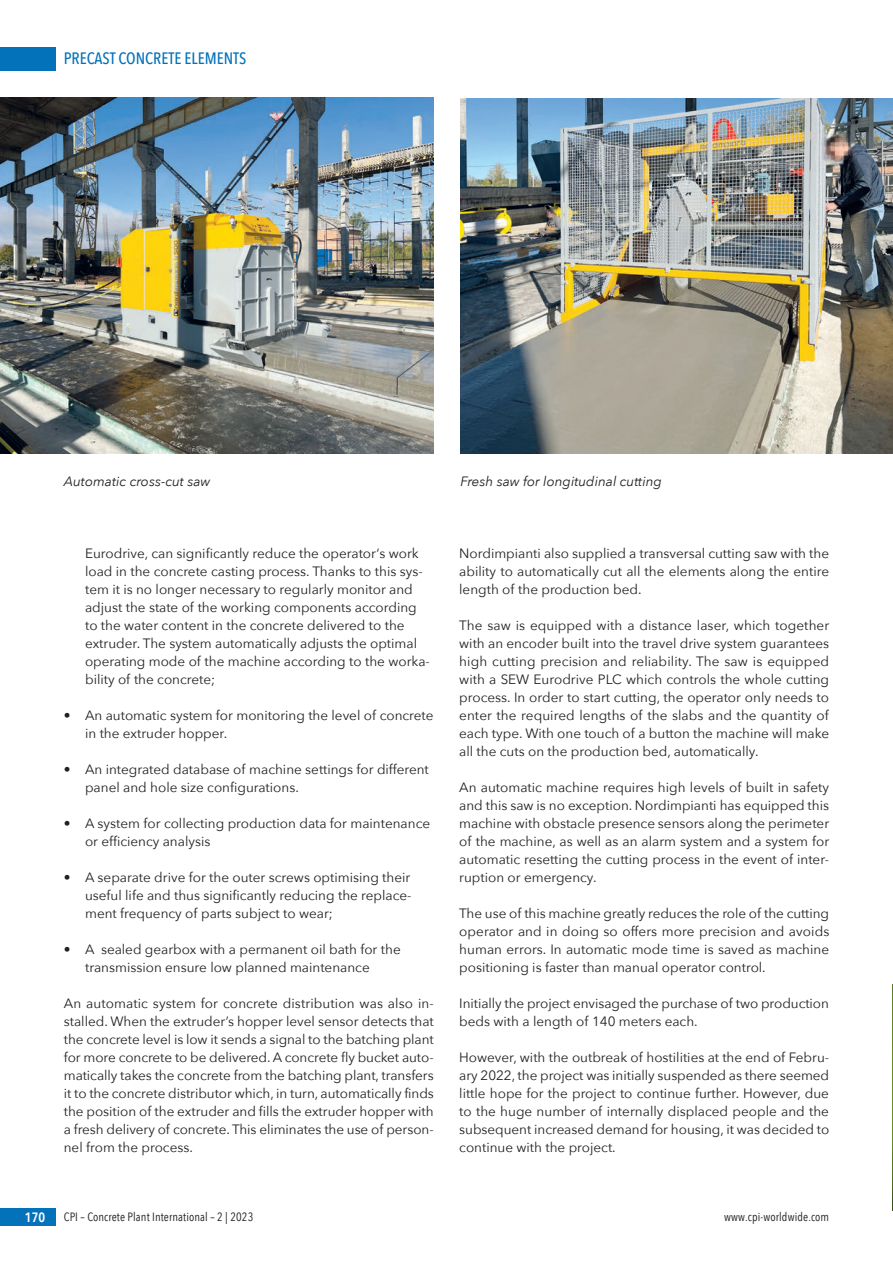
<style>
.page{position:relative;width:893px;height:1263px;background:#fff}
.page>*{position:absolute;margin:0;border:0;box-sizing:border-box;transform-origin:0 0}
.t1{font:500 16.5px "Avenir Next Condensed";color:#0372bb}
.t2{font:13.5px/18px "Avenir Next";color:#231f20;text-align:justify}
.t3{font:italic 13.5px "Avenir Next";color:#231f20}
.t4{font:600 13.5px "Avenir Next Condensed";color:#fff}
.t5{font:12px "Avenir Next Condensed";letter-spacing:.01em;color:#231f20}
</style>
<div class="page">
<div style="left:0;top:47px;width:55px;height:23px;background:#0372bb"></div>
<div style="left:0;top:1208px;width:55px;height:18px;background:#0372bb"></div>
<img style="left:0;top:98px;width:434px;height:356px">
<img style="left:461px;top:99px;width:432px;height:355px">
<hr style="left:892px;top:642px;width:1px;height:308px;background:#f0f1f2">
<svg style="left:892px;top:642px;width:1px;height:13px"></svg>
<img style="left:892px;top:984px;width:1px;height:226px">
<p class="t1" style="left:64px;top:49px;width:184px">PRECAST CONCRETE ELEMENTS</p>
<p class="t3" style="left:64px;top:470px;width:148px">Automatic cross-cut saw</p>
<p class="t3" style="left:461px;top:470px;width:203px">Fresh saw for longitudinal cutting</p>
<p class="t2" style="left:85px;top:544px;width:346px;text-align:left">Eurodrive, can significantly reduce the operator‘s work load in the concrete casting process. Thanks to this sys&shy;tem it is no longer necessary to regularly monitor and adjust the state of the working components according to the water content in the concrete delivered to the extruder. The system automatically adjusts the optimal operating mode of the machine according to the worka&shy;bility of the concrete;</p>
<p class="t2" style="left:85px;top:706px;width:350px;text-indent:-21px">• An automatic system for monitoring the level of concrete in the extruder hopper.</p>
<p class="t2" style="left:85px;top:760px;width:345px;text-indent:-21px">• An integrated database of machine settings for different panel and hole size configurations.</p>
<p class="t2" style="left:85px;top:814px;width:347px;text-indent:-21px">• A system for collecting production data for maintenance or efficiency analysis</p>
<p class="t2" style="left:85px;top:868px;width:328px;text-indent:-21px">• A separate drive for the outer screws optimising their useful life and thus significantly reducing the replace&shy;ment frequency of parts subject to wear;</p>
<p class="t2" style="left:85px;top:940px;width:317px;text-indent:-21px">• A sealed gearbox with a permanent oil bath for the transmission ensure low planned maintenance</p>
<p class="t2" style="left:64px;top:994px;width:372px">An automatic system for concrete distribution was also in&shy;stalled. When the extruder’s hopper level sensor detects that the concrete level is low it sends a signal to the batching plant for more concrete to be delivered. A concrete fly bucket auto&shy;matically takes the concrete from the batching plant, transfers it to the concrete distributor which, in turn, automatically finds the position of the extruder and fills the extruder hopper with a fresh delivery of concrete. This eliminates the use of person&shy;nel from the process.</p>
<p class="t2" style="left:459px;top:544px;width:371px">Nordimpianti also supplied a transversal cutting saw with the ability to automatically cut all the elements along the entire length of the production bed.</p>
<p class="t2" style="left:459px;top:616px;width:372px">The saw is equipped with a distance laser, which together with an encoder built into the travel drive system guarantees high cutting precision and reliability. The saw is equipped with a SEW Eurodrive PLC which controls the whole cutting process. In order to start cutting, the operator only needs to enter the required lengths of the slabs and the quantity of each type. With one touch of a button the machine will make all the cuts on the production bed, automatically.</p>
<p class="t2" style="left:459px;top:778px;width:371px">An automatic machine requires high levels of built in safety and this saw is no exception. Nordimpianti has equipped this machine with obstacle presence sensors along the perimeter of the machine, as well as an alarm system and a system for automatic resetting the cutting process in the event of inter&shy;ruption or emergency.</p>
<p class="t2" style="left:459px;top:904px;width:372px">The use of this machine greatly reduces the role of the cutting operator and in doing so offers more precision and avoids human errors. In automatic mode time is saved as machine positioning is faster than manual operator control.</p>
<p class="t2" style="left:459px;top:994px;width:371px">Initially the project envisaged the purchase of two production beds with a length of 140 meters each.</p>
<p class="t2" style="left:459px;top:1048px;width:372px">However, with the outbreak of hostilities at the end of Febru&shy;ary 2022, the project was initially suspended as there seemed little hope for the project to continue further. However, due to the huge number of internally displaced people and the subsequent increased demand for housing, it was decided to continue with the project.</p>
<p class="t4" style="left:25px;top:1206px;width:22px">170</p>
<p class="t5" style="left:64px;top:1207px;width:191px">CPI – Concrete Plant International – 2 | 2023</p>
<p class="t5" style="left:724px;top:1207px;width:107px">www.cpi-worldwide.com</p>
</div>
